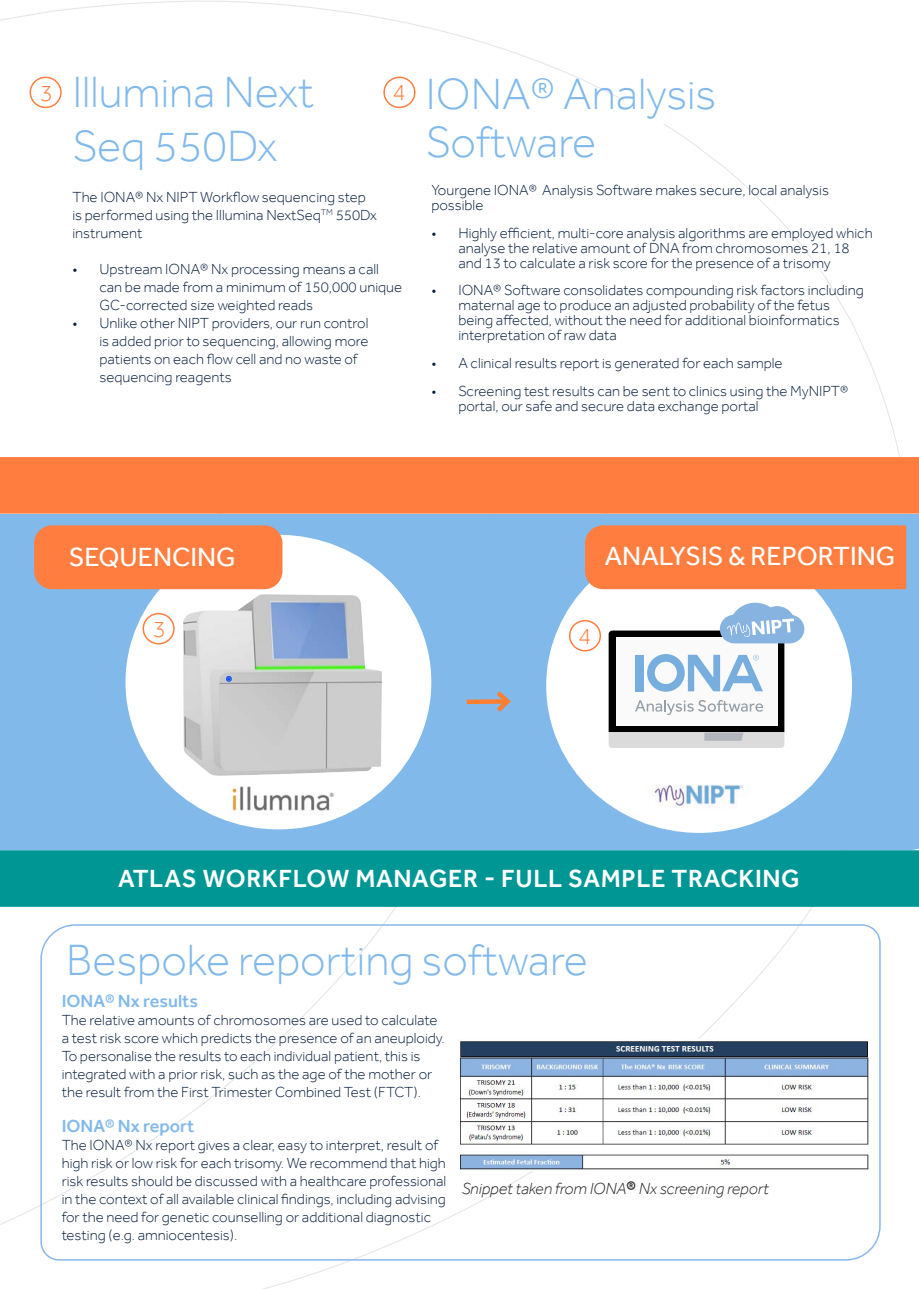
<style>
.page{position:relative;width:919px;height:1289px;background:#fff}
.page>*{position:absolute;margin:0;border:0;box-sizing:border-box;transform-origin:0 0}
.t1{font:300 45px/54px "Effra";color:#81b9ea}
.t2{font:27px "Effra";color:#fff}
.t3{font:500 25.5px "Effra";letter-spacing:.025em;color:#fff}
.t4{font:300 24px "Effra";color:#ff7e40}
.t5{font:500 18px "Effra";color:#81b9ea}
.t6{font:italic 300 16.5px "Effra";color:#231f20}
.t7{font:300 15px/18px "Effra";color:#071f3e}
.t8{font:300 15px/15px "Effra";color:#061f3d}
.s1{font-weight:500;font-style:normal;font-size:18px}
</style>
<div class="page">
<div style="left:0;top:514px;width:918px;height:336px;background:#81b9ea"></div>
<div style="left:546px;top:538px;width:306px;height:294px;background:#fff;border-radius:50%"></div>
<svg style="left:608px;top:602px;width:196px;height:146px"></svg>
<div style="left:125px;top:535px;width:306px;height:294px;background:#fff;border-radius:50%"></div>
<img style="left:183px;top:594px;width:199px;height:182px">
<div style="left:0;top:850px;width:918px;height:56px;background:#009694"></div>
<div style="left:585px;top:525px;width:321px;height:64px;background:#ff7e3f"></div>
<div style="left:34px;top:525px;width:248px;height:64px;background:#ff7e3f;border-radius:18px"></div>
<div style="left:466px;top:699px;width:41px;height:5px;background:#ff7e30"></div>
<svg style="left:491px;top:686px;width:23px;height:30px"></svg>
<img style="left:231px;top:782px;width:104px;height:32px">
<img style="left:653px;top:784px;width:90px;height:24px">
<div style="left:0;top:457px;width:918px;height:56px;background:#ff7e3f"></div>
<svg style="left:40px;top:923px;width:841px;height:338px"></svg>
<img style="left:458px;top:1039px;width:411px;height:131px">
<div style="left:30px;top:77px;width:32px;height:31px;border:2px solid #ff7e40;border-radius:50%"></div>
<div style="left:142px;top:613px;width:33px;height:31px;border:2px solid #ff7e40;border-radius:50%"></div>
<div style="left:569px;top:620px;width:32px;height:31px;border:2px solid #ff7e40;border-radius:50%"></div>
<div style="left:383px;top:77px;width:32px;height:31px;border:2px solid #ff7e40;border-radius:50%"></div>
<p class="t4" style="left:40px;top:79px;width:15px">3</p>
<p class="t1" style="left:72px;top:64px;width:243px">Illumina Next<br>Seq 550Dx</p>
<p class="t7" style="left:72px;top:188px;width:306px">The IONA® Nx NIPT Workflow sequencing step is performed using the Illumina NextSeq<sup>TM</sup> 550Dx instrument</p>
<p class="t7" style="left:99px;top:260px;width:304px;text-indent:-27px">• Upstream IONA® Nx processing means a call can be made from a minimum of 150,000 unique<br>GC-corrected size weighted reads</p>
<p class="t7" style="left:99px;top:314px;width:270px;text-indent:-27px">• Unlike other NIPT providers, our run control is added prior to sequencing, allowing more patients on each flow cell and no waste of sequencing reagents</p>
<p class="t4" style="left:392px;top:77px;width:15px">4</p>
<p class="t1" style="left:426px;top:66px;width:292px">IONA® Analysis</p>
<p class="t1" style="left:426px;top:114px;width:172px">Software</p>
<p class="t8" style="left:431px;top:182px;width:399px">Yourgene IONA® Analysis Software makes secure, local analysis possible</p>
<p class="t8" style="left:458px;top:225px;width:416px;text-indent:-27px">• Highly efficient, multi-core analysis algorithms are employed which analyse the relative amount of DNA from chromosomes 21, 18 and 13 to calculate a risk score for the presence of a trisomy</p>
<p class="t8" style="left:458px;top:283px;width:407px;text-indent:-27px">• IONA® Software consolidates compounding risk factors including maternal age to produce an adjusted probability of the fetus being affected, without the need for additional bioinformatics interpretation of raw data</p>
<p class="t8" style="left:431px;top:355px;width:352px">• A clinical results report is generated for each sample</p>
<p class="t8" style="left:458px;top:383px;width:391px;text-indent:-27px">• Screening test results can be sent to clinics using the MyNIPT® portal, our safe and secure data exchange portal</p>
<p class="t2" style="left:69px;top:540px;width:168px">SEQUENCING</p>
<p class="t2" style="left:605px;top:540px;width:292px">ANALYSIS &amp; REPORTING</p>
<p class="t4" style="left:153px;top:614px;width:15px">3</p>
<p class="t4" style="left:578px;top:621px;width:15px">4</p>
<p class="t3" style="left:118px;top:863px;width:683px">ATLAS WORKFLOW MANAGER - FULL SAMPLE TRACKING</p>
<p class="t1" style="left:66px;top:932px;width:523px">Bespoke reporting software</p>
<p class="t5" style="left:62px;top:990px;width:138px">IONA® Nx results</p>
<p class="t7" style="left:62px;top:1011px;width:384px">The relative amounts of chromosomes are used to calculate a test risk score which predicts the presence of an aneuploidy.<br>To personalise the results to each individual patient, this is integrated with a prior risk, such as the age of the mother or the result from the First Trimester Combined Test (FTCT).</p>
<p class="t5" style="left:62px;top:1114px;width:134px">IONA® Nx report</p>
<p class="t7" style="left:62px;top:1135px;width:386px">The IONA® Nx report gives a clear, easy to interpret, result of high risk or low risk for each trisomy. We recommend that high risk results should be discussed with a healthcare professional in the context of all available clinical findings, including advising for the need for genetic counselling or additional diagnostic testing (e.g. amniocentesis).</p>
<p class="t6" style="left:461px;top:1178px;width:309px">Snippet taken from IONA<span class="s1">®</span> Nx screening report</p>
</div>
